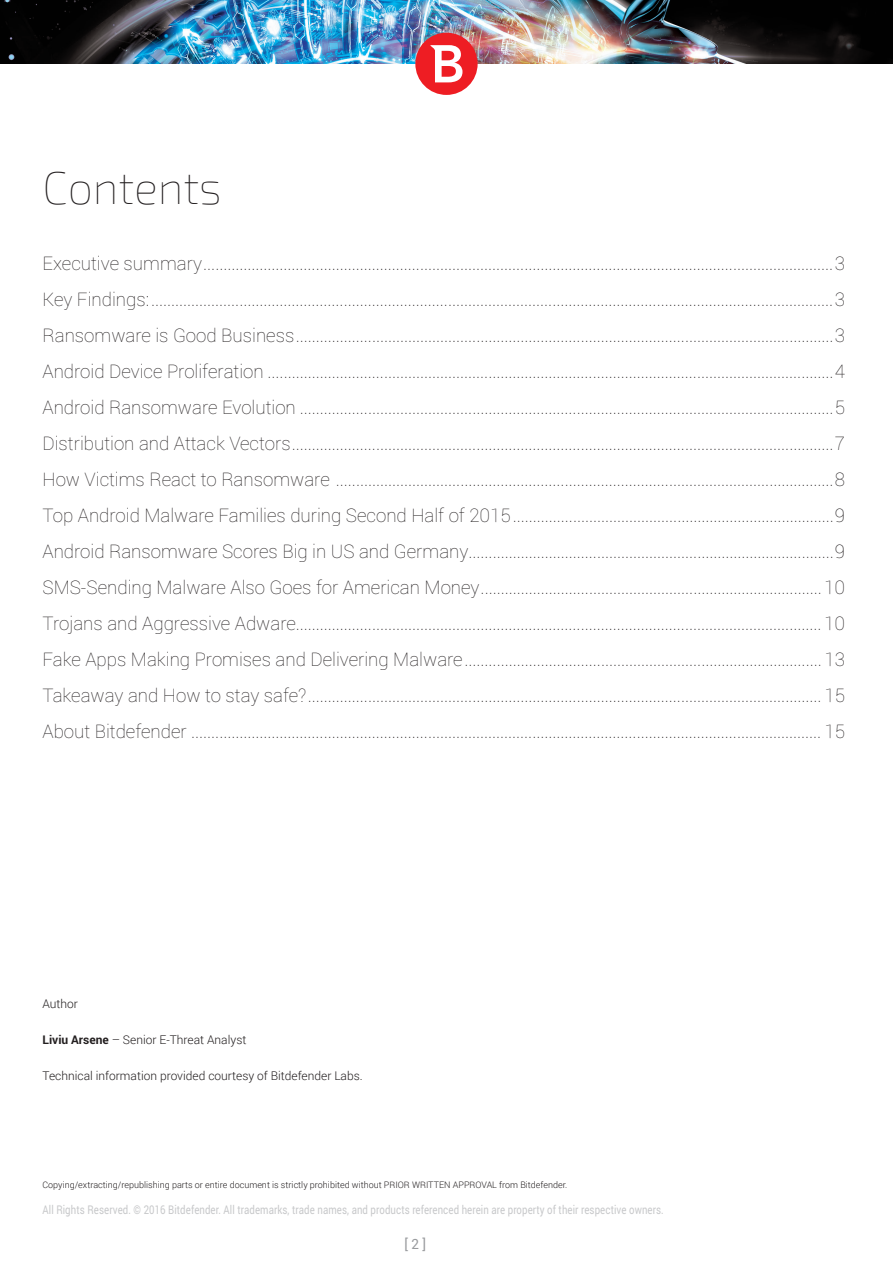
<style>
.page{position:relative;width:893px;height:1263px;background:#fff}
.page>*{position:absolute;margin:0;border:0;box-sizing:border-box;transform-origin:0 0}
.ProductName{font:100 45px "Exo 2";color:#231f20}
.ContentMain{font:100 18.75px "Roboto";color:#231f20}
.t1{font:14.1px "Roboto";color:#999b9e;scale:.96 1}
.CopyrightInfo{font:12px "Roboto";letter-spacing:.01em;color:#c7c8ca;scale:.8 1}
.Copy-02{font:300 12px "Roboto";color:#231f20}
.Copy-02-2{font:300 9px "Roboto";color:#231f20}
.s1{font-weight:700}
</style>
<div class="page">
<img style="left:0;top:0;width:893px;height:63px">
<div style="left:415px;top:33px;width:63px;height:62px;background:#ee1d23;border-radius:50%"></div>
<svg style="left:430px;top:45px;width:32px;height:37px"></svg>
<p class="ProductName" style="left:43px;top:162px;width:181px">Contents</p>
<p class="ContentMain" style="left:43px;top:250px;width:804px">Executive summary.............................................................................................................................................................3</p>
<p class="ContentMain" style="left:43px;top:286px;width:804px">Key Findings:..........................................................................................................................................................................3</p>
<p class="ContentMain" style="left:43px;top:322px;width:804px">Ransomware is Good Business......................................................................................................................................3</p>
<p class="ContentMain" style="left:43px;top:358px;width:804px">Android Device Proliferation .............................................................................................................................................4</p>
<p class="ContentMain" style="left:43px;top:394px;width:804px">Android Ransomware Evolution .....................................................................................................................................5</p>
<p class="ContentMain" style="left:43px;top:430px;width:804px">Distribution and Attack Vectors.......................................................................................................................................7</p>
<p class="ContentMain" style="left:43px;top:466px;width:804px">How Victims React to Ransomware ............................................................................................................................8</p>
<p class="ContentMain" style="left:43px;top:502px;width:804px">Top Android Malware Families during Second Half of 2015................................................................................9</p>
<p class="ContentMain" style="left:43px;top:538px;width:804px">Android Ransomware Scores Big in US and Germany...........................................................................................9</p>
<p class="ContentMain" style="left:43px;top:574px;width:804px">SMS-Sending Malware Also Goes for American Money.....................................................................................10</p>
<p class="ContentMain" style="left:43px;top:610px;width:804px">Trojans and Aggressive Adware................................................................................................................................... 10</p>
<p class="ContentMain" style="left:43px;top:646px;width:804px">Fake Apps Making Promises and Delivering Malware......................................................................................... 13</p>
<p class="ContentMain" style="left:43px;top:682px;width:804px">Takeaway and How to stay safe?................................................................................................................................ 15</p>
<p class="ContentMain" style="left:43px;top:718px;width:804px">About Bitdefender ............................................................................................................................................................. 15</p>
<p class="Copy-02" style="left:43px;top:995px;width:37px">Author</p>
<p class="Copy-02" style="left:43px;top:1031px;width:205px"><span class="s1">Liviu Arsene</span> – Senior E-Threat Analyst</p>
<p class="Copy-02" style="left:43px;top:1067px;width:322px">Technical information provided courtesy of Bitdefender Labs.</p>
<p class="Copy-02-2" style="left:43px;top:1179px;width:526px">Copying/extracting/republishing parts or entire document is strictly prohibited without PRIOR WRITTEN APPROVAL from Bitdefender.</p>
<p class="CopyrightInfo" style="left:43px;top:1201px;width:778px">All Rights Reserved. © 2016 Bitdefender. All trademarks, trade names, and products referenced herein are property of their respective owners.</p>
<p class="t1" style="left:405px;top:1234px;width:24px">[ 2 ]</p>
</div>
